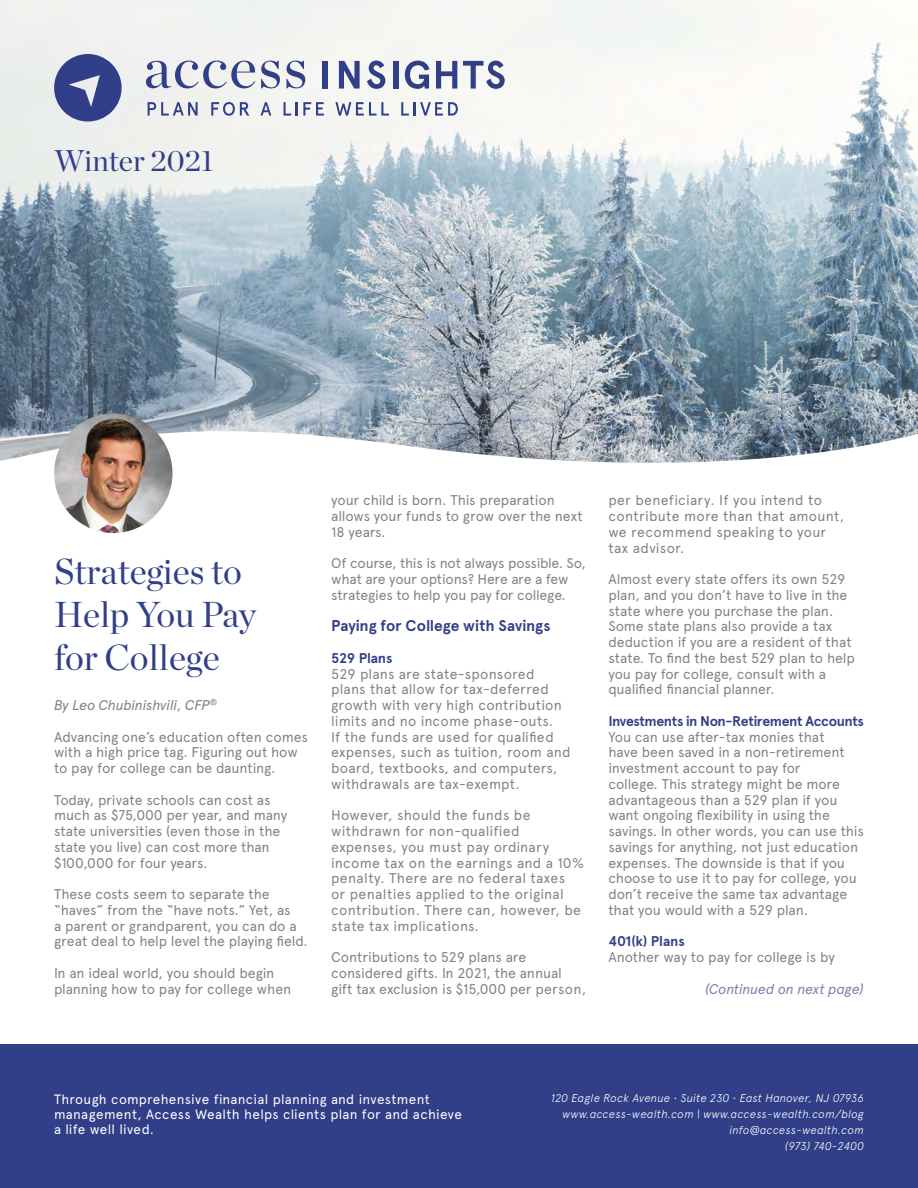
<style>
.page{position:relative;width:918px;height:1188px;background:#fff}
.page>*{position:absolute;margin:0;border:0;box-sizing:border-box;transform-origin:0 0}
.t1{font:36px/43.2px "Chronicle Display";color:#313f88}
.t2{font:30px "Chronicle Display";color:#313f88}
.t3{font:700 15.6px "Apercu Pro";letter-spacing:-.005em;color:#313f88}
.t4{font:14.1px/15.8px "Apercu Pro";letter-spacing:-.005em;color:#818383}
.t5{font:14.1px/15.8px "Apercu Pro";letter-spacing:.015em;color:#818383}
.t6{font:700 14.1px "Apercu Pro";letter-spacing:-.025em;color:#313f88}
.t7{font:italic 14.1px "Apercu Pro";letter-spacing:-.025em;color:#818383}
.t8{font:italic 14.1px "Apercu Pro";letter-spacing:-.01em;color:#827eb3}
.t9{font:700 14.1px "Apercu Pro";letter-spacing:-.005em;color:#313f88}
.t10{font:13.5px/15px "Apercu Pro";letter-spacing:.02em;color:#fff}
.t11{font:italic 300 11.25px/15.8px "Apercu Pro";letter-spacing:.025em;color:#fff;text-align:right}
</style>
<div class="page">
<div style="left:0;top:1044px;width:918px;height:144px;background:#313f88"></div>
<img style="left:0;top:0;width:918px;height:463px">
<svg style="left:146px;top:61px;width:134px;height:27px"></svg>
<svg style="left:286px;top:61px;width:19px;height:27px"></svg>
<svg style="left:463px;top:61px;width:42px;height:28px"></svg>
<div style="left:322px;top:61px;width:6px;height:28px;background:#313f88"></div>
<div style="left:393px;top:61px;width:5px;height:28px;background:#313f88"></div>
<svg style="left:367px;top:61px;width:18px;height:28px"></svg>
<svg style="left:436px;top:61px;width:21px;height:28px"></svg>
<svg style="left:339px;top:61px;width:21px;height:28px"></svg>
<svg style="left:405px;top:61px;width:25px;height:28px"></svg>
<svg style="left:148px;top:102px;width:50px;height:14px"></svg>
<svg style="left:211px;top:102px;width:38px;height:14px"></svg>
<svg style="left:261px;top:102px;width:10px;height:14px"></svg>
<svg style="left:284px;top:102px;width:40px;height:14px"></svg>
<svg style="left:335px;top:102px;width:54px;height:14px"></svg>
<svg style="left:401px;top:102px;width:57px;height:14px"></svg>
<svg style="left:51px;top:54px;width:74px;height:71px;background:#7882ae"></svg>
<img style="left:54px;top:413px;width:119px;height:120px">
<h2 class="t2" style="left:54px;top:138px;width:161px">Winter 2021</h2>
<h1 class="t1" style="left:54px;top:547px;width:204px">Strategies to<br>Help You Pay for College</h1>
<p class="t7" style="left:54px;top:695px;width:165px">By Leo Chubinishvili, CFP<sup>®</sup></p>
<p class="t4" style="left:54px;top:728px;width:255px">Advancing one’s education often comes with a high price tag. Figuring out how to pay for college can be daunting.</p>
<p class="t4" style="left:54px;top:791px;width:235px">Today, private schools can cost as much as $75,000 per year, and many state universities (even those in the state you live) can cost more than $100,000 for four years.</p>
<p class="t4" style="left:54px;top:885px;width:255px">These costs seem to separate the “haves” from the “have nots.” Yet, as<br>a parent or grandparent, you can do a great deal to help level the playing field.</p>
<p class="t4" style="left:54px;top:964px;width:239px">In an ideal world, you should begin planning how to pay for college when</p>
<p class="t4" style="left:331px;top:492px;width:253px">your child is born. This preparation allows your funds to grow over the next<br>18 years.</p>
<p class="t4" style="left:331px;top:555px;width:256px">Of course, this is not always possible. So, what are your options? Here are a few strategies to help you pay for college.</p>
<p class="t3" style="left:331px;top:614px;width:221px">Paying for College with Savings</p>
<p class="t6" style="left:331px;top:647px;width:63px">529 Plans</p>
<p class="t4" style="left:331px;top:665px;width:241px">529 plans are state-sponsored plans that allow for tax-deferred growth with very high contribution limits and no income phase-outs.<br>If the funds are used for qualified expenses, such as tuition, room and board, textbooks, and computers, withdrawals are tax-exempt.</p>
<p class="t5" style="left:331px;top:807px;width:254px">However, should the funds be withdrawn for non-qualified expenses, you must pay ordinary income tax on the earnings and a 10% penalty. There are no federal taxes<br>or penalties applied to the original contribution. There can, however, be state tax implications.</p>
<p class="t4" style="left:331px;top:948px;width:257px">Contributions to 529 plans are considered gifts. In 2021, the annual gift tax exclusion is $15,000 per person,</p>
<p class="t5" style="left:608px;top:492px;width:237px">per beneficiary. If you intend to contribute more than that amount, we recommend speaking to your tax advisor.</p>
<p class="t4" style="left:608px;top:570px;width:248px">Almost every state offers its own 529 plan, and you don’t have to live in the state where you purchase the plan.<br>Some state plans also provide a tax deduction if you are a resident of that state. To find the best 529 plan to help you pay for college, consult with a qualified financial planner.</p>
<p class="t6" style="left:608px;top:710px;width:257px">Investments in Non-Retirement Accounts</p>
<p class="t4" style="left:608px;top:728px;width:257px">You can use after-tax monies that<br>have been saved in a non-retirement investment account to pay for<br>college. This strategy might be more advantageous than a 529 plan if you want ongoing flexibility in using the savings. In other words, you can use this savings for anything, not just education expenses. The downside is that if you choose to use it to pay for college, you don’t receive the same tax advantage that you would with a 529 plan.</p>
<p class="t9" style="left:608px;top:931px;width:78px">401(k) Plans</p>
<p class="t4" style="left:608px;top:948px;width:228px">Another way to pay for college is by</p>
<p class="t8" style="left:706px;top:978px;width:160px">(Continued on next page)</p>
<p class="t10" style="left:54px;top:1091px;width:409px">Through comprehensive financial planning and investment management, Access Wealth helps clients plan for and achieve a life well lived.</p>
<p class="t11" style="left:552px;top:1090px;width:314px">120 Eagle Rock Avenue • Suite 230 • East Hanover, NJ 07936 www.access-wealth.com | www.access-wealth.com/blog info@access-wealth.com<br>(973) 740-2400</p>
</div>
